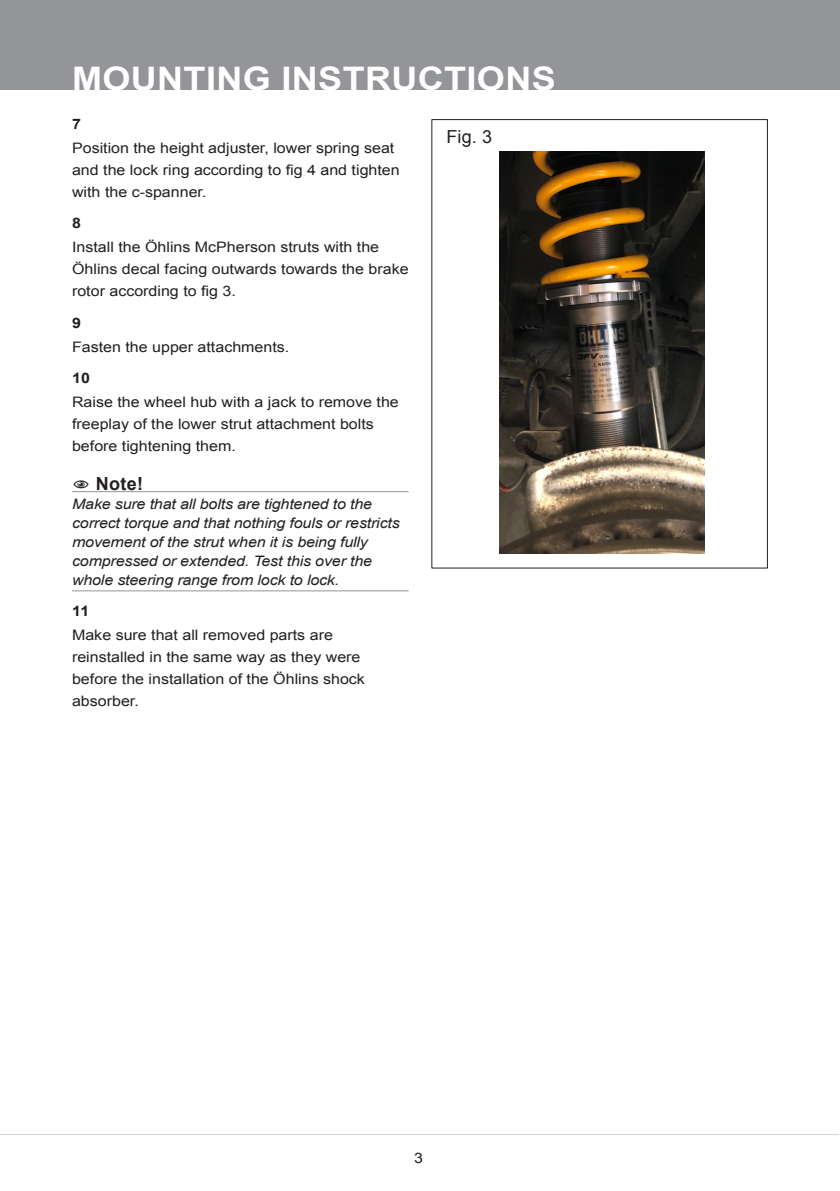
<style>
.page{position:relative;width:840px;height:1191px;background:#fff}
.page>*{position:absolute;margin:0;border:0;box-sizing:border-box;transform-origin:0 0}
.t1{font:700 32.4px "Arial";letter-spacing:.01em;color:#fff;scale:1.11 1}
.t2{font:700 18px "Arial";color:#231f20}
.t3{font:18px "Arial";color:#231f20}
.t4{font:14.4px/22px "Arial";color:#231f20;scale:1.11 1}
.t5{font:italic 14.4px/19px "Arial";letter-spacing:-.01em;color:#231f20;scale:1.11 1}
.t6{font:700 14.4px "Arial";color:#231f20;scale:1.11 1}
</style>
<div class="page">
<div style="left:0;top:0;width:839px;height:90px;background:#939598"></div>
<hr style="left:0;top:1134px;width:838px;height:1px;background:#d1d2d4">
<img style="left:499px;top:152px;width:205px;height:401px">
<hr style="left:72px;top:491px;width:336px;height:1px;background:#939598">
<hr style="left:72px;top:590px;width:336px;height:1px;background:#939598">
<h1 class="t1" style="left:72px;top:57px;width:437px">MOUNTING INSTRUCTIONS</h1>
<p class="t6" style="left:72px;top:114px;width:10px">7</p>
<p class="t4" style="left:72px;top:137px;width:296px">Position the height adjuster, lower spring seat and the lock ring according to fig 4 and tighten with the c-spanner.</p>
<p class="t6" style="left:72px;top:213px;width:10px">8</p>
<p class="t4" style="left:72px;top:236px;width:304px">Install the Öhlins McPherson struts with the<br>Öhlins decal facing outwards towards the brake rotor according to fig 3.</p>
<p class="t6" style="left:72px;top:313px;width:10px">9</p>
<p class="t4" style="left:72px;top:335px;width:197px">Fasten the upper attachments.</p>
<p class="t6" style="left:72px;top:368px;width:18px">10</p>
<p class="t4" style="left:72px;top:391px;width:296px">Raise the wheel hub with a jack to remove the freeplay of the lower strut attachment bolts before tightening them.</p>
<p class="t2" style="left:96px;top:471px;width:49px">Note!</p>
<p class="t5" style="left:72px;top:494px;width:296px">Make sure that all bolts are tightened to the correct torque and that nothing fouls or restricts movement of the strut when it is being fully compressed or extended. Test this over the whole steering range from lock to lock.</p>
<p class="t6" style="left:72px;top:601px;width:17px">11</p>
<p class="t4" style="left:72px;top:624px;width:265px">Make sure that all removed parts are reinstalled in the same way as they were before the installation of the Öhlins shock absorber.</p>
<p class="t3" style="left:446px;top:125px;width:47px">Fig. 3</p>
<p class="t4" style="left:414px;top:1147px;width:10px">3</p>
</div>
